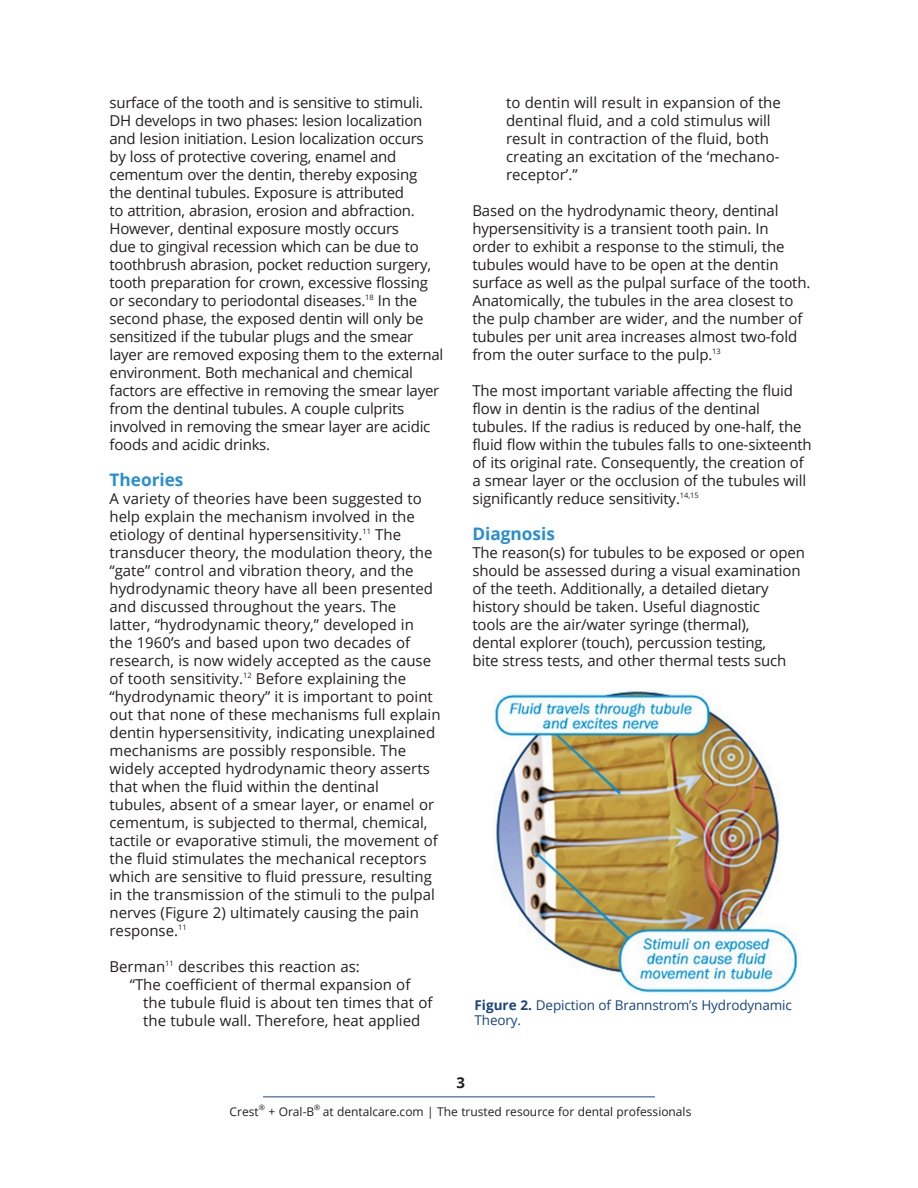
<style>
.page{position:relative;width:918px;height:1188px;background:#fff}
.page>*{position:absolute;margin:0;border:0;box-sizing:border-box;transform-origin:0 0}
.Section_Head{font:700 17.25px "Open Sans";color:#298fce}
.Main_Body{font:15px/18px "Open Sans";letter-spacing:-.01em;color:#231f20}
.indented_bullets{font:15px/18px "Open Sans";color:#231f20}
.t1{font:700 15px "Open Sans";color:#231f20}
.Figure{font:13.5px/15px "Open Sans";letter-spacing:-.01em;color:#164481}
.t2{font:12px "Open Sans";color:#231f20}
.t3{font:7.5px "Open Sans";color:#231f20}
.s1{font-weight:700}
</style>
<div class="page">
<hr style="left:263px;top:1096px;width:392px;height:1px;background:#164481">
<img style="left:495px;top:691px;width:303px;height:302px">
<p class="Main_Body" style="left:110px;top:93px;width:335px">surface of the tooth and is sensitive to stimuli.<br>DH develops in two phases: lesion localization and lesion initiation. Lesion localization occurs by loss of protective covering, enamel and cementum over the dentin, thereby exposing the dentinal tubules. Exposure is attributed<br>to attrition, abrasion, erosion and abfraction.<br>However, dentinal exposure mostly occurs<br>due to gingival recession which can be due to toothbrush abrasion, pocket reduction surgery, tooth preparation for crown, excessive flossing or secondary to periodontal diseases.<sup>18</sup> In the second phase, the exposed dentin will only be sensitized if the tubular plugs and the smear layer are removed exposing them to the external environment. Both mechanical and chemical factors are effective in removing the smear layer from the dentinal tubules. A couple culprits involved in removing the smear layer are acidic foods and acidic drinks.</p>
<p class="Section_Head" style="left:110px;top:468px;width:76px">Theories</p>
<p class="Main_Body" style="left:110px;top:489px;width:333px">A variety of theories have been suggested to help explain the mechanism involved in the etiology of dentinal hypersensitivity.<sup>11</sup> The transducer theory, the modulation theory, the “gate” control and vibration theory, and the hydrodynamic theory have all been presented and discussed throughout the years. The latter, “hydrodynamic theory,” developed in the 1960’s and based upon two decades of research, is now widely accepted as the cause of tooth sensitivity.<sup>12</sup> Before explaining the “hydrodynamic theory” it is important to point out that none of these mechanisms full explain dentin hypersensitivity, indicating unexplained mechanisms are possibly responsible. The widely accepted hydrodynamic theory asserts that when the fluid within the dentinal<br>tubules, absent of a smear layer, or enamel or cementum, is subjected to thermal, chemical, tactile or evaporative stimuli, the movement of the fluid stimulates the mechanical receptors which are sensitive to fluid pressure, resulting in the transmission of the stimuli to the pulpal nerves (Figure 2) ultimately causing the pain response.<sup>11</sup></p>
<p class="Main_Body" style="left:110px;top:957px;width:252px">Berman<sup>11</sup> describes this reaction as:</p>
<p class="indented_bullets" style="left:143px;top:975px;width:291px;text-indent:-14px">“The coefficient of thermal expansion of the tubule fluid is about ten times that of the tubule wall. Therefore, heat applied</p>
<p class="indented_bullets" style="left:506px;top:93px;width:276px">to dentin will result in expansion of the dentinal fluid, and a cold stimulus will result in contraction of the fluid, both creating an excitation of the ‘mechano&shy;receptor’.”</p>
<p class="Main_Body" style="left:472px;top:201px;width:340px">Based on the hydrodynamic theory, dentinal hypersensitivity is a transient tooth pain. In order to exhibit a response to the stimuli, the tubules would have to be open at the dentin surface as well as the pulpal surface of the tooth.<br>Anatomically, the tubules in the area closest to the pulp chamber are wider, and the number of tubules per unit area increases almost two-fold from the outer surface to the pulp.<sup>13</sup></p>
<p class="Main_Body" style="left:472px;top:381px;width:341px">The most important variable affecting the fluid flow in dentin is the radius of the dentinal tubules. If the radius is reduced by one-half, the fluid flow within the tubules falls to one-sixteenth of its original rate. Consequently, the creation of a smear layer or the occlusion of the tubules will significantly reduce sensitivity.<sup>14,15</sup></p>
<p class="Section_Head" style="left:472px;top:522px;width:84px">Diagnosis</p>
<p class="Main_Body" style="left:472px;top:543px;width:334px">The reason(s) for tubules to be exposed or open should be assessed during a visual examination of the teeth. Additionally, a detailed dietary history should be taken. Useful diagnostic<br>tools are the air/water syringe (thermal),<br>dental explorer (touch), percussion testing,<br>bite stress tests, and other thermal tests such</p>
<p class="Figure" style="left:475px;top:998px;width:319px"><span class="s1">Figure 2.</span> Depiction of Brannstrom’s Hydrodynamic<br>Theory.</p>
<p class="t1" style="left:456px;top:1072px;width:10px">3</p>
<p class="t2" style="left:230px;top:1103px;width:31px">Crest</p>
<p class="t3" style="left:259px;top:1102px;width:8px">®</p>
<p class="t2" style="left:268px;top:1103px;width:47px">+ Oral-B</p>
<p class="t3" style="left:314px;top:1102px;width:8px">®</p>
<p class="t2" style="left:323px;top:1103px;width:370px">at dentalcare.com | The trusted resource for dental professionals</p>
</div>
